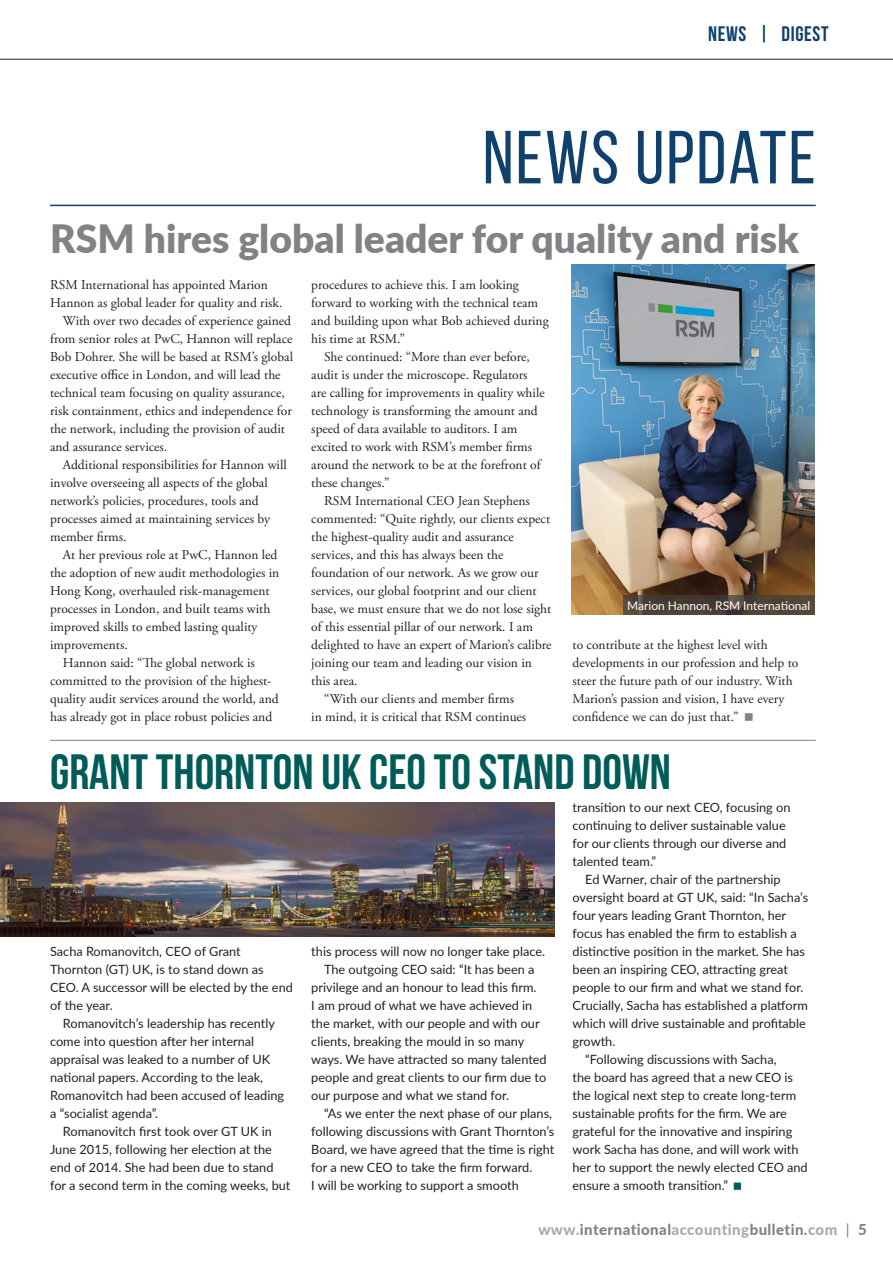
<style>
.page{position:relative;width:893px;height:1264px;background:#fff}
.page>*{position:absolute;margin:0;border:0;box-sizing:border-box;transform-origin:0 0}
.Headline{font:75px "Bebas Neue";letter-spacing:.03em;color:#10416d}
.News_head_1_24{font:700 49.5px "Bebas Neue";color:#005c59}
.News_head_2_16{font:900 39px "Lato";color:#808285}
.t1{font:700 21px "Bebas Neue";letter-spacing:.03em;color:#10416d}
.t2{font:800 15px "Lato";letter-spacing:.03em;color:#808285}
.News_body_2_indent{font:13.5px/18px "Adobe Garamond Pro";color:#231f20}
.News_body_3_indent{font:12.75px/18px "Lato";color:#231f20}
.News_body_3_no_inden{font:12px "Lato";color:#fff}
.s1{color:#a8a9ad}
.s2{font-weight:400}
</style>
<div class="page">
<hr style="left:0;top:59px;width:893px;height:1px;background:#231f20">
<hr style="left:50px;top:205px;width:765px;height:1px;background:#10416d">
<hr style="left:50px;top:740px;width:765px;height:1px;background:#808285">
<img style="left:571px;top:264px;width:243px;height:351px">
<svg style="left:623px;top:595px;width:191px;height:20px;fill:#504135"></svg>
<img style="left:0;top:802px;width:554px;height:134px">
<p class="t1" style="left:708px;top:22px;width:122px">NEWS | DIGEST</p>
<p class="Headline" style="left:483px;top:117px;width:334px">NEWS UPDATE</p>
<p class="News_head_2_16" style="left:50px;top:209px;width:750px">RSM hires global leader for quality and risk</p>
<p class="News_body_2_indent" style="left:50px;top:276px;width:234px">RSM International has appointed Marion<br>Hannon as global leader for quality and risk.</p>
<p class="News_body_2_indent" style="left:50px;top:312px;width:244px;text-indent:13px">With over two decades of experience gained from senior roles at PwC, Hannon will replace Bob Dohrer. She will be based at RSM’s global executive office in London, and will lead the technical team focusing on quality assurance, risk containment, ethics and independence for the network, including the provision of audit and assurance services.</p>
<p class="News_body_2_indent" style="left:50px;top:456px;width:238px;text-indent:13px">Additional responsibilities for Hannon will involve overseeing all aspects of the global network’s policies, procedures, tools and processes aimed at maintaining services by member firms.</p>
<p class="News_body_2_indent" style="left:50px;top:546px;width:231px;text-indent:13px">At her previous role at PwC, Hannon led the adoption of new audit methodologies in Hong Kong, overhauled risk-management processes in London, and built teams with improved skills to embed lasting quality improvements.</p>
<p class="News_body_2_indent" style="left:50px;top:654px;width:230px;text-indent:13px">Hannon said: “The global network is committed to the provision of the highest&shy;quality audit services around the world, and has already got in place robust policies and</p>
<p class="News_body_2_indent" style="left:311px;top:276px;width:239px">procedures to achieve this. I am looking forward to working with the technical team and building upon what Bob achieved during his time at RSM.”</p>
<p class="News_body_2_indent" style="left:311px;top:348px;width:235px;text-indent:13px">She continued: “More than ever before, audit is under the microscope. Regulators are calling for improvements in quality while technology is transforming the amount and speed of data available to auditors. I am excited to work with RSM’s member firms around the network to be at the forefront of these changes.”</p>
<p class="News_body_2_indent" style="left:311px;top:492px;width:242px;text-indent:13px">RSM International CEO Jean Stephens commented: “Quite rightly, our clients expect the highest-quality audit and assurance services, and this has always been the foundation of our network. As we grow our services, our global footprint and our client base, we must ensure that we do not lose sight of this essential pillar of our network. I am delighted to have an expert of Marion’s calibre joining our team and leading our vision in this area.</p>
<p class="News_body_2_indent" style="left:311px;top:690px;width:216px;text-align:center">“With our clients and member firms<br>in mind, it is critical that RSM continues</p>
<p class="News_body_3_no_inden" style="left:627px;top:597px;width:185px">Marion Hannon, RSM International</p>
<p class="News_body_2_indent" style="left:572px;top:636px;width:227px">to contribute at the highest level with developments in our profession and help to steer the future path of our industry. With Marion’s passion and vision, I have every confidence we can do just that.”</p>
<p class="News_head_1_24" style="left:50px;top:745px;width:622px">GRANT THORNTON UK CEO TO STAND DOWN</p>
<p class="News_body_3_indent" style="left:50px;top:941px;width:244px">Sacha Romanovitch, CEO of Grant<br>Thornton (GT) UK, is to stand down as<br>CEO. A successor will be elected by the end of the year.</p>
<p class="News_body_3_indent" style="left:50px;top:1013px;width:236px;text-indent:13px">Romanovitch’s leadership has recently come into question after her internal appraisal was leaked to a number of UK national papers. According to the leak, Romanovitch had been accused of leading a “socialist agenda”.</p>
<p class="News_body_3_indent" style="left:50px;top:1121px;width:242px;text-indent:13px">Romanovitch first took over GT UK in June 2015, following her election at the end of 2014. She had been due to stand for a second term in the coming weeks, but</p>
<p class="News_body_3_indent" style="left:311px;top:941px;width:235px">this process will now no longer take place.</p>
<p class="News_body_3_indent" style="left:311px;top:959px;width:237px;text-indent:13px">The outgoing CEO said: “It has been a privilege and an honour to lead this firm.<br>I am proud of what we have achieved in the market, with our people and with our clients, breaking the mould in so many ways. We have attracted so many talented people and great clients to our firm due to our purpose and what we stand for.</p>
<p class="News_body_3_indent" style="left:311px;top:1103px;width:245px;text-indent:13px">“As we enter the next phase of our plans, following discussions with Grant Thornton’s Board, we have agreed that the time is right for a new CEO to take the firm forward.<br>I will be working to support a smooth</p>
<p class="News_body_3_indent" style="left:572px;top:797px;width:219px">transition to our next CEO, focusing on continuing to deliver sustainable value for our clients through our diverse and talented team.”</p>
<p class="News_body_3_indent" style="left:572px;top:869px;width:237px;text-indent:13px">Ed Warner, chair of the partnership oversight board at GT UK, said: “In Sacha’s four years leading Grant Thornton, her focus has enabled the firm to establish a distinctive position in the market. She has been an inspiring CEO, attracting great people to our firm and what we stand for.<br>Crucially, Sacha has established a platform which will drive sustainable and profitable growth.</p>
<p class="News_body_3_indent" style="left:572px;top:1049px;width:237px;text-indent:13px">“Following discussions with Sacha,<br>the board has agreed that a new CEO is the logical next step to create long-term sustainable profits for the firm. We are grateful for the innovative and inspiring work Sacha has done, and will work with her to support the newly elected CEO and ensure a smooth transition.”</p>
<p class="t2" style="left:538px;top:1218px;width:330px"><span class="s1">www.</span>international<span class="s1">accounting</span>bulletin.<span class="s1">com</span> <span class="s2">|</span> 5</p>
</div>
